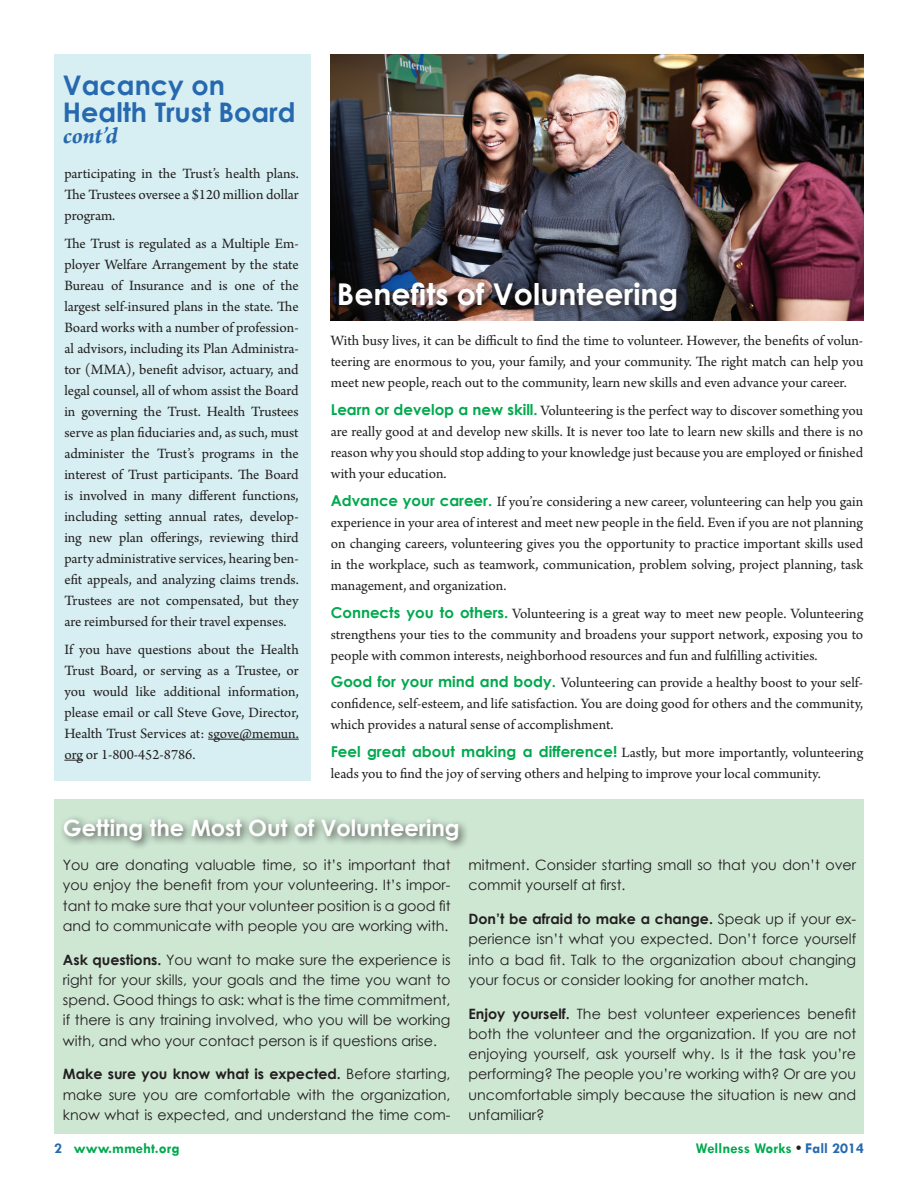
<style>
.page{position:relative;width:918px;height:1188px;background:#fff}
.page>*{position:absolute;margin:0;border:0;box-sizing:border-box;transform-origin:0 0}
.Headline-MMEHT_NL{font:700 30px "Century Gothic";color:#fff}
.Headline-MMEHT_NL-2{font:700 27px/27px "Century Gothic";color:#2769af}
.Headline-MMEHT_NL-3{font:italic 700 24px "Arno Pro";color:#2769af}
.CALL_OUT_BOX_HEADLIN{font:700 22.5px "Century Gothic";color:#fff}
.Body_Text-MMEHT_NL{font:15px/21px "Arno Pro";color:#231f20;text-align:justify}
.Body_Text-MMEHT_NL-2{font:700 15px "Tw Cen";color:#00a94e}
.CALLOUT_BOX_TEXT{font:14.25px/20.2px "Century Gothic";color:#231f20;text-align:justify}
.s1{font-family:"Century Gothic";font-weight:700;color:#00a94e}
.s2{font-weight:700}
.s3{color:#2769af}
.s4{color:#231f20}
</style>
<div class="page">
<div style="left:55px;top:55px;width:256px;height:726px;background:#d7eff2"></div>
<img style="left:330px;top:54px;width:534px;height:267px">
<div style="left:334px;top:278px;width:354px;height:45px;background:#231f20;opacity:.75"></div>
<div style="left:54px;top:800px;width:809px;height:334px;background:#cee7d3"></div>
<div style="left:60px;top:814px;width:409px;height:37px;background:#231f20;opacity:.75"></div>
<hr style="left:208px;top:739px;width:91px;height:1px;background:#231f20">
<svg style="left:64px;top:760px;width:19px;height:1px"></svg>
<p class="Headline-MMEHT_NL-2" style="left:63px;top:70px;width:234px">Vacancy on<br>Health Trust Board</p>
<p class="Headline-MMEHT_NL-3" style="left:63px;top:122px;width:57px">cont’d</p>
<p class="Body_Text-MMEHT_NL" style="left:64px;top:164px;width:236px">participating in the Trust’s health plans.<br>The Trustees oversee a $120 million dollar program.</p>
<p class="Body_Text-MMEHT_NL" style="left:64px;top:234px;width:236px">The Trust is regulated as a Multiple Em&shy;ployer Welfare Arrangement by the state Bureau of Insurance and is one of the largest self-insured plans in the state. The Board works with a number of profession&shy;al advisors, including its Plan Administra&shy;tor (MMA), benefit advisor, actuary, and legal counsel, all of whom assist the Board in governing the Trust. Health Trustees serve as plan fiduciaries and, as such, must administer the Trust’s programs in the interest of Trust participants. The Board is involved in many different functions, including setting annual rates, develop&shy;ing new plan offerings, reviewing third party administrative services, hearing ben&shy;efit appeals, and analyzing claims trends.<br>Trustees are not compensated, but they are reimbursed for their travel expenses.</p>
<p class="Body_Text-MMEHT_NL" style="left:64px;top:639px;width:236px">If you have questions about the Health Trust Board, or serving as a Trustee, or you would like additional information, please email or call Steve Gove, Director, Health Trust Services at: sgove@memun. org or 1-800-452-8786.</p>
<p class="Headline-MMEHT_NL" style="left:337px;top:271px;width:343px">Benefits of Volunteering</p>
<p class="Body_Text-MMEHT_NL" style="left:331px;top:331px;width:534px">With busy lives, it can be difficult to find the time to volunteer. However, the benefits of volun&shy;teering are enormous to you, your family, and your community. The right match can help you meet new people, reach out to the community, learn new skills and even advance your career.</p>
<p class="Body_Text-MMEHT_NL" style="left:331px;top:401px;width:534px"><span class="s1">Learn or develop a new skill.</span> Volunteering is the perfect way to discover something you are really good at and develop new skills. It is never too late to learn new skills and there is no reason why you should stop adding to your knowledge just because you are employed or finished with your education.</p>
<p class="Body_Text-MMEHT_NL" style="left:331px;top:492px;width:534px"><span class="s1">Advance your career.</span> If you’re considering a new career, volunteering can help you gain experience in your area of interest and meet new people in the field. Even if you are not planning on changing careers, volunteering gives you the opportunity to practice important skills used in the workplace, such as teamwork, communication, problem solving, project planning, task management, and organization.</p>
<p class="Body_Text-MMEHT_NL" style="left:331px;top:603px;width:534px"><span class="s1">Connects you to others.</span> Volunteering is a great way to meet new people. Volunteering strengthens your ties to the community and broadens your support network, exposing you to people with common interests, neighborhood resources and fun and fulfilling activities.</p>
<p class="Body_Text-MMEHT_NL" style="left:331px;top:673px;width:534px"><span class="s1">Good for your mind and body.</span> Volunteering can provide a healthy boost to your self&shy;confidence, self-esteem, and life satisfaction. You are doing good for others and the community, which provides a natural sense of accomplishment.</p>
<p class="Body_Text-MMEHT_NL" style="left:331px;top:743px;width:534px"><span class="s1">Feel great about making a difference!</span> Lastly, but more importantly, volunteering leads you to find the joy of serving others and helping to improve your local community.</p>
<p class="CALL_OUT_BOX_HEADLIN" style="left:63px;top:810px;width:398px">Getting the Most Out of Volunteering</p>
<p class="CALLOUT_BOX_TEXT" style="left:63px;top:855px;width:389px">You are donating valuable time, so it’s important that you enjoy the benefit from your volunteering. It’s impor&shy;tant to make sure that your volunteer position is a good fit and to communicate with people you are working with.</p>
<p class="CALLOUT_BOX_TEXT" style="left:63px;top:949px;width:389px"><span class="s2">Ask questions.</span> You want to make sure the experience is right for your skills, your goals and the time you want to spend. Good things to ask: what is the time commitment, if there is any training involved, who you will be working with, and who your contact person is if questions arise.</p>
<p class="CALLOUT_BOX_TEXT" style="left:63px;top:1064px;width:389px"><span class="s2">Make sure you know what is expected.</span> Before starting, make sure you are comfortable with the organization, know what is expected, and understand the time com-</p>
<p class="CALLOUT_BOX_TEXT" style="left:469px;top:855px;width:389px">mitment. Consider starting small so that you don’t over commit yourself at first.</p>
<p class="CALLOUT_BOX_TEXT" style="left:469px;top:909px;width:389px"><span class="s2">Don’t be afraid to make a change.</span> Speak up if your ex&shy;perience isn’t what you expected. Don’t force yourself into a bad fit. Talk to the organization about changing your focus or consider looking for another match.</p>
<p class="CALLOUT_BOX_TEXT" style="left:469px;top:1003px;width:389px"><span class="s2">Enjoy yourself.</span> The best volunteer experiences benefit both the volunteer and the organization. If you are not enjoying yourself, ask yourself why. Is it the task you’re performing? The people you’re working with? Or are you uncomfortable simply because the situation is new and unfamiliar?</p>
<p class="Body_Text-MMEHT_NL-2" style="left:54px;top:1139px;width:127px"><span class="s3">2</span> www.mmeht.org</p>
<p class="Body_Text-MMEHT_NL-2" style="left:696px;top:1139px;width:170px">Wellness Works <span class="s4">•</span> <span class="s3">Fall 2014</span></p>
</div>
